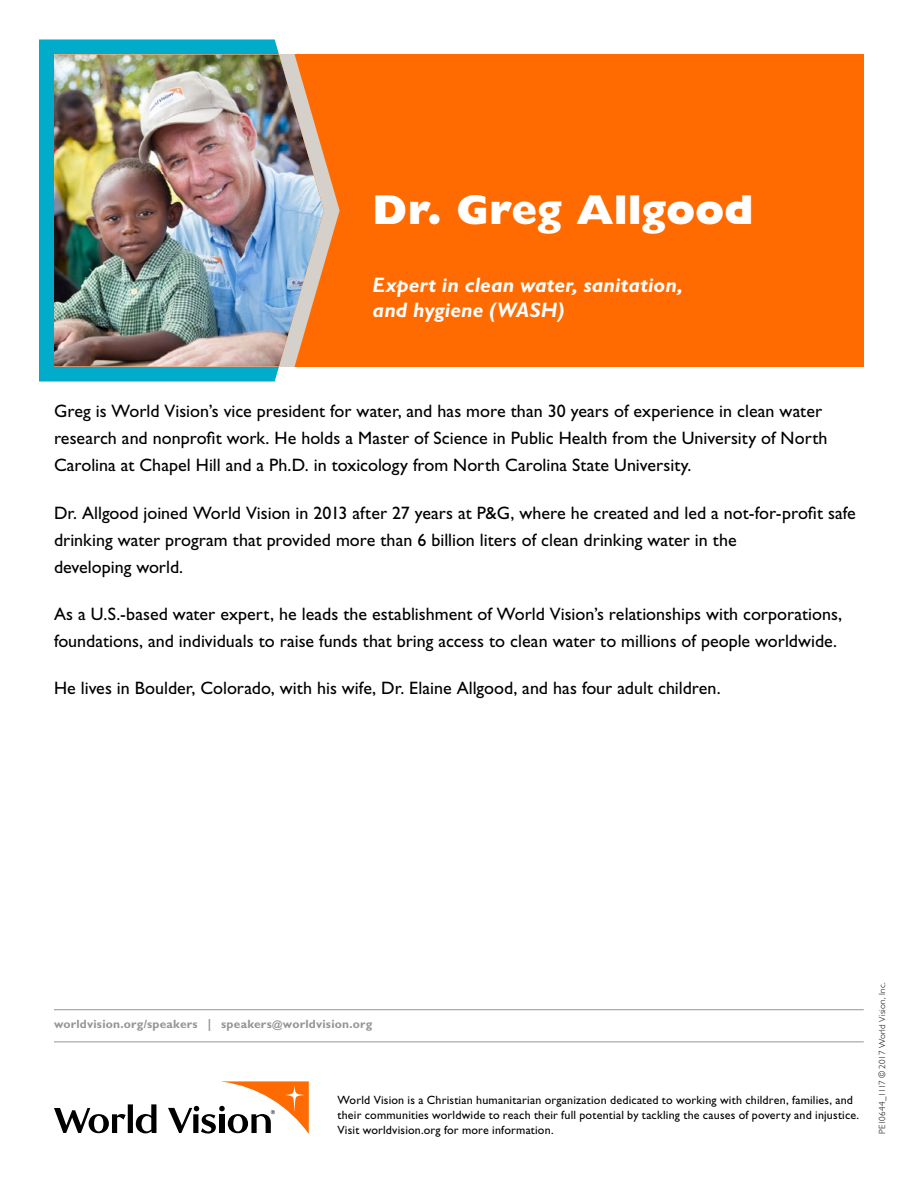
<style>
.page{position:relative;width:918px;height:1188px;background:#fff}
.page>*{position:absolute;margin:0;border:0;box-sizing:border-box;transform-origin:0 0}
.t1{font:800 42px "Gill Sans Std";letter-spacing:-.005em;color:#fff}
.t2{font:italic 700 21px/25.2px "Gill Sans Std";letter-spacing:.005em;color:#fff}
.t3{font:18px/27px "Gill Sans Std";color:#000}
.t4{font:12px/15px "Gill Sans Std";letter-spacing:.015em;color:#000}
.t5{font:700 12px "Gill Sans Std";letter-spacing:.02em;color:#939598}
.t6{font:300 9px "Gill Sans Std";letter-spacing:.025em;color:#000}
.s1{font-size:10.5px}
</style>
<div class="page">
<div style="left:39px;top:39px;width:240px;height:343px;background:#00acca"></div>
<div style="left:54px;top:54px;width:810px;height:313px;background:#ff6b00"></div>
<img style="left:54px;top:54px;width:286px;height:313px">
<svg style="left:54px;top:1081px;width:255px;height:53px"></svg>
<hr style="left:54px;top:1009px;width:810px;height:1px;background:#939598">
<hr style="left:54px;top:1042px;width:810px;height:1px;background:#939598">
<h1 class="t1" style="left:373px;top:186px;width:382px">Dr. Greg Allgood</h1>
<p class="t2" style="left:373px;top:272px;width:312px">Expert in clean water, sanitation, and hygiene (WASH)</p>
<p class="t3" style="left:54px;top:398px;width:775px">Greg is World Vision’s vice president for water, and has more than 30 years of experience in clean water research and nonprofit work. He holds a Master of Science in Public Health from the University of North<br>Carolina at Chapel Hill and a Ph.D. in toxicology from North Carolina State University.</p>
<p class="t3" style="left:54px;top:499px;width:803px">Dr. Allgood joined World Vision in 2013 after 27 years at P&amp;G, where he created and led a not-for-profit safe drinking water program that provided more than 6 billion liters of clean drinking water in the<br>developing world.</p>
<p class="t3" style="left:54px;top:600px;width:790px">As a U.S.-based water expert, he leads the establishment of World Vision’s relationships with corporations, foundations, and individuals to raise funds that bring access to clean water to millions of people worldwide.</p>
<p class="t3" style="left:54px;top:675px;width:668px">He lives in Boulder, Colorado, with his wife, Dr. Elaine Allgood, and has four adult children.</p>
<p class="t5" style="left:54px;top:1017px;width:320px">worldvision.org/speakers | speakers<span class="s1">@</span>worldvision.org</p>
<p class="t4" style="left:338px;top:1093px;width:523px">World Vision is a Christian humanitarian organization dedicated to working with children, families, and their communities worldwide to reach their full potential by tackling the causes of poverty and injustice.<br>Visit worldvision.org for more information.</p>
<p class="t6" style="left:877px;top:1134px;width:153px;rotate:-90deg">PE10644_1117 © 2017 World Vision, Inc.</p>
</div>
